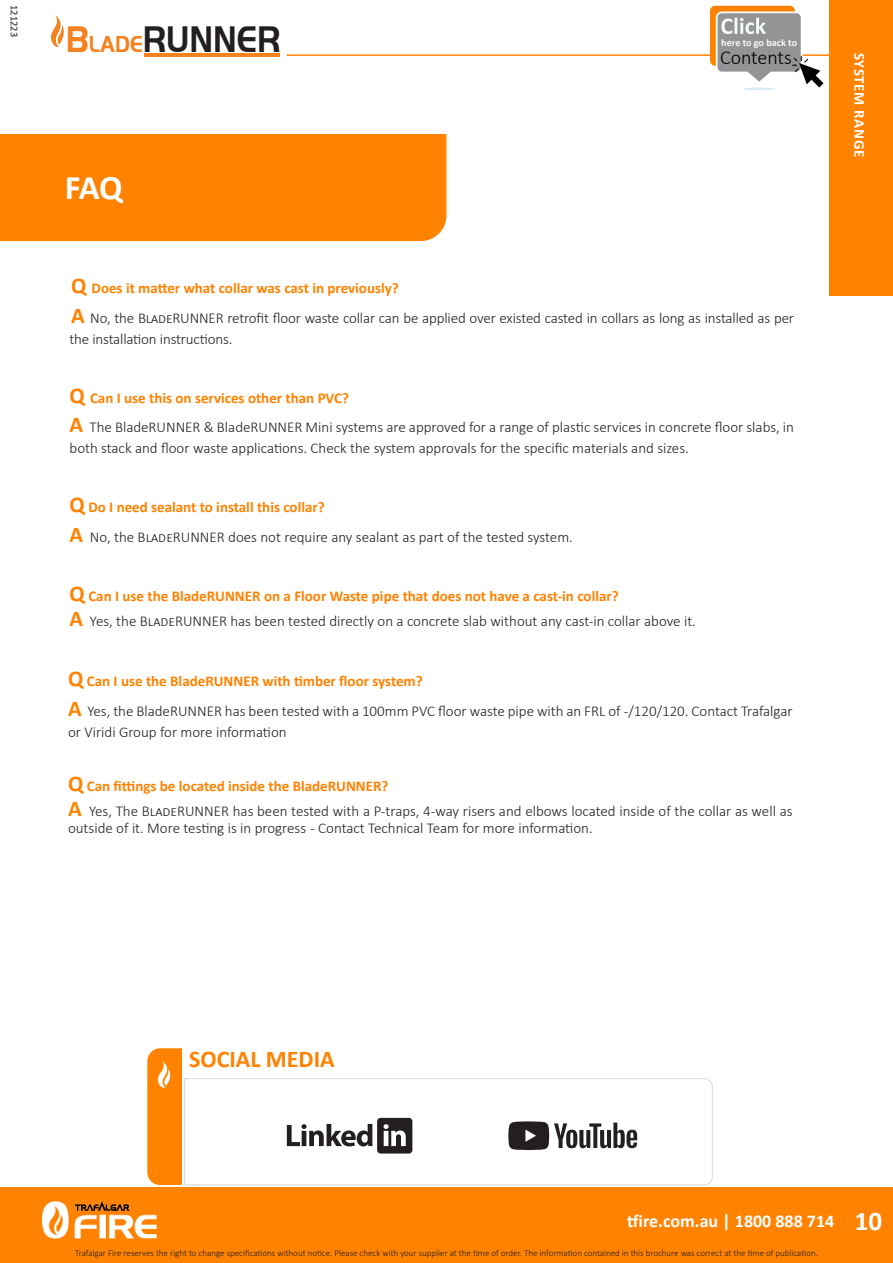
<style>
.page{position:relative;width:893px;height:1263px;background:#fff}
.page>*{position:absolute;margin:0;border:0;box-sizing:border-box;transform-origin:0 0}
.t1{font:700 38.25px "Handel Sans EF";color:#231f20;scale:.86 1}
.t2{font:700 34.5px "Calibri";color:#fff}
.t3{font:700 27px "Calibri";color:#fff}
.t4{font:700 24px "Calibri";color:#ff8200}
.t5{font:300 19.95px "Calibri";color:#000}
.t6{font:700 18px "Calibri";color:#fff}
.t7{font:300 15px/21px "Calibri";color:#231f20}
.t8{font:700 15px "Calibri";color:#ff8200}
.t9{font:700 15px "Calibri";letter-spacing:.05em;color:#fff}
.t10{font:10.5px "Calibri";color:#231f20}
.t11{font:700 10.2px "Calibri";color:#f7fafb}
.t12{font:300 9px "Calibri";color:#231f20}
.s1{color:#f58220}
.s2{font-size:23.85px;color:#f58220}
.s3{font-size:22.5px}
.s4{font-weight:700;font-size:22.5px;color:#ff8200}
</style>
<div class="page">
<svg style="left:51px;top:15px;width:13px;height:32px"></svg>
<hr style="left:145px;top:53px;width:135px;height:4px;background:#f58220">
<div style="left:0;top:134px;width:446px;height:107px;background:#ff8200"></div>
<hr style="left:287px;top:54px;width:544px;height:2px;background:#ff8200">
<div style="left:0;top:1187px;width:893px;height:76px;background:#ff8200"></div>
<div style="left:829px;top:0;width:64px;height:291px;background:#ff8200"></div>
<hr style="left:743px;top:88px;width:32px;height:2px;background:#d8e9ef;border-radius:50%">
<svg style="left:710px;top:6px;width:113px;height:82px"></svg>
<img style="left:43px;top:1201px;width:113px;height:37px">
<div style="left:184px;top:1078px;width:529px;height:107px;border:1px solid #dcdddf;border-radius:9px"></div>
<svg style="left:147px;top:1048px;width:57px;height:138px"></svg>
<div style="left:377px;top:1118px;width:35px;height:35px;background:#231f20;border-radius:4px"></div>
<svg style="left:287px;top:1124px;width:85px;height:22px"></svg>
<svg style="left:384px;top:1124px;width:22px;height:22px"></svg>
<svg style="left:508px;top:1121px;width:129px;height:29px"></svg>
<p class="t10" style="left:22px;top:5px;width:33px;rotate:90deg">121223</p>
<h1 class="t1" style="left:66px;top:17px;width:251px"><span class="s1">B</span><span class="s2">LADE</span>RUNNER</h1>
<p class="t2" style="left:65px;top:163px;width:59px">FAQ</p>
<p class="t11" style="left:721px;top:35px;width:77px">here to go back to</p>
<h3 class="t5" style="left:720px;top:45px;width:73px">Contents</h3>
<p class="t8" style="left:71px;top:278px;width:329px"><span class="s3">Q</span> Does it matter what collar was cast in previously?</p>
<p class="t7" style="left:70px;top:307px;width:726px"><span class="s4">A</span> No, the BladeRUNNER retrofit floor waste collar can be applied over existed casted in collars as long as installed as per the installation instructions.</p>
<p class="t8" style="left:70px;top:387px;width:281px"><span class="s3">Q</span> Can I use this on services other than PVC?</p>
<p class="t7" style="left:70px;top:417px;width:726px"><span class="s4">A</span> The BladeRUNNER &amp; BladeRUNNER Mini systems are approved for a range of plastic services in concrete floor slabs, in both stack and floor waste applications. Check the system approvals for the specific materials and sizes.</p>
<p class="t8" style="left:70px;top:497px;width:257px"><span class="s3">Q</span> Do I need sealant to install this collar?</p>
<p class="t7" style="left:70px;top:526px;width:505px"><span class="s4">A</span> No, the BladeRUNNER does not require any sealant as part of the tested system.</p>
<p class="t8" style="left:70px;top:585px;width:551px"><span class="s3">Q</span> Can I use the BladeRUNNER on a Floor Waste pipe that does not have a cast-in collar?</p>
<p class="t7" style="left:70px;top:610px;width:628px"><span class="s4">A</span> Yes, the BladeRUNNER has been tested directly on a concrete slab without any cast-in collar above it.</p>
<p class="t8" style="left:68px;top:671px;width:356px"><span class="s3">Q</span> Can I use the BladeRUNNER with timber floor system?</p>
<p class="t7" style="left:68px;top:700px;width:726px"><span class="s4">A</span> Yes, the BladeRUNNER has been tested with a 100mm PVC floor waste pipe with an FRL of -/120/120. Contact Trafalgar or Viridi Group for more information</p>
<p class="t8" style="left:68px;top:776px;width:322px"><span class="s3">Q</span> Can fittings be located inside the BladeRUNNER?</p>
<p class="t7" style="left:68px;top:803px;width:726px;line-height:16.5px"><span class="s4">A</span> Yes, The BladeRUNNER has been tested with a P-traps, 4-way risers and elbows located inside of the collar as well as outside of it. More testing is in progress - Contact Technical Team for more information.</p>
<p class="t9" style="left:870px;top:53px;width:106px;rotate:90deg">SYSTEM RANGE</p>
<p class="t4" style="left:189px;top:1042px;width:147px">SOCIAL MEDIA</p>
<p class="t6" style="left:627px;top:1208px;width:209px">tfire.com.au | 1800 888 714</p>
<p class="t12" style="left:75px;top:1247px;width:744px">Trafalgar Fire reserves the right to change specifications without notice. Please check with your supplier at the time of order. The information contained in this brochure was correct at the time of publication.</p>
<h3 class="t3" style="left:855px;top:1202px;width:29px">10</h3>
</div>
